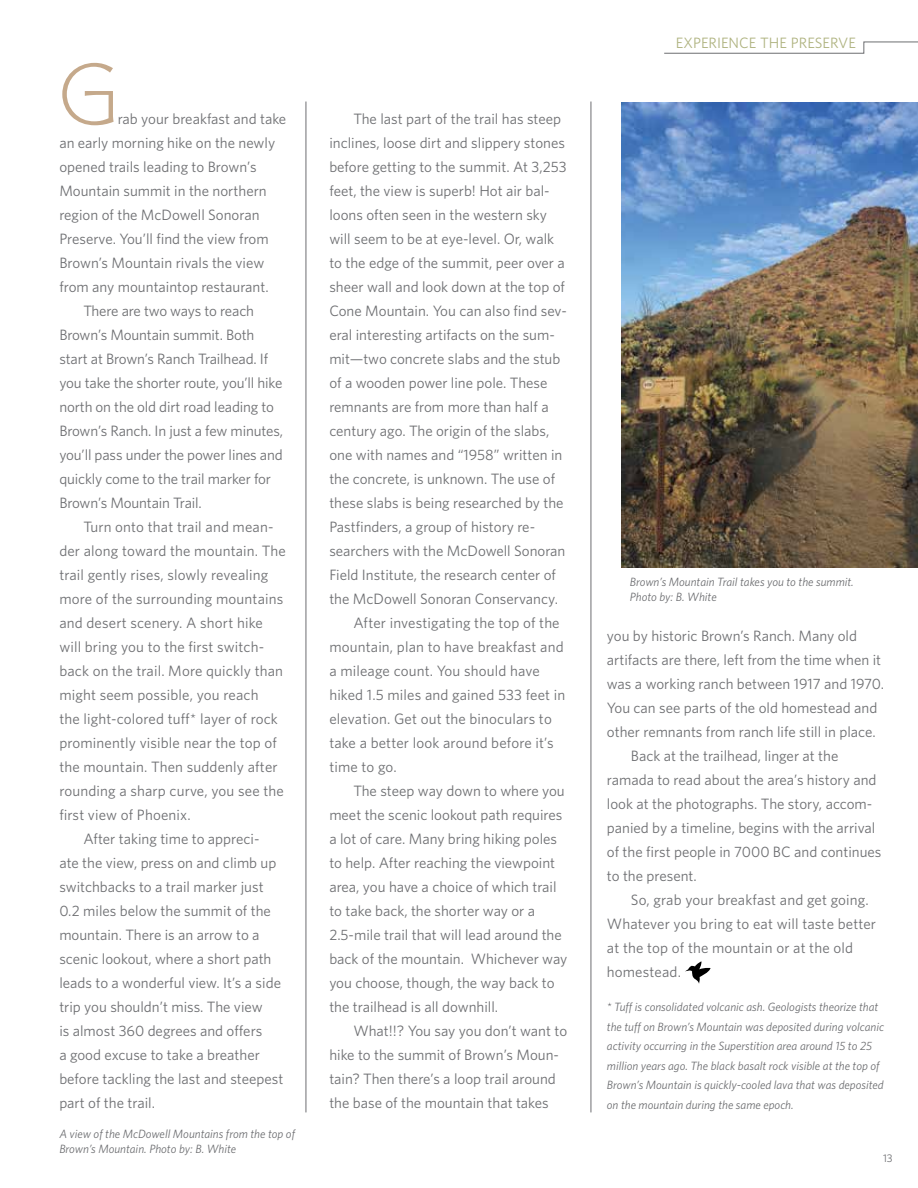
<style>
.page{position:relative;width:918px;height:1188px;background:#fff}
.page>*{position:absolute;margin:0;border:0;box-sizing:border-box;transform-origin:0 0}
.t1{font:90px "Wade Sans Light Plain";color:#c5a98b}
.t2{font:15px "Whitney";color:#6d6e71}
.t3{font:15px "Whitney";color:#afb380}
.t4{font:italic 12px/19.5px "Whitney";color:#6d6e71}
.t5{font:11.1px "Whitney";color:#6d6e71}
</style>
<div class="page">
<hr style="left:306px;top:102px;width:1px;height:1010px;background:#6d6e71">
<hr style="left:591px;top:102px;width:1px;height:1010px;background:#6d6e71">
<svg style="left:664px;top:41px;width:254px;height:13px"></svg>
<img style="left:622px;top:103px;width:296px;height:464px">
<svg style="left:685px;top:961px;width:25px;height:23px"></svg>
<h1 class="t1" style="left:59px;top:40px;width:60px">G</h1>
<p class="t2" style="left:118px;top:109px;width:170px">rab your breakfast and take</p>
<p class="t2" style="left:59px;top:133px;width:217px">an early morning hike on the newly</p>
<p class="t2" style="left:59px;top:157px;width:199px">opened trails leading to Brown’s</p>
<p class="t2" style="left:59px;top:181px;width:209px">Mountain summit in the northern</p>
<p class="t2" style="left:59px;top:205px;width:202px">region of the McDowell Sonoran</p>
<p class="t2" style="left:59px;top:229px;width:211px">Preserve. You’ll find the view from</p>
<p class="t2" style="left:59px;top:253px;width:206px">Brown’s Mountain rivals the view</p>
<p class="t2" style="left:59px;top:277px;width:211px">from any mountaintop restaurant.</p>
<p class="t2" style="left:83px;top:301px;width:172px">There are two ways to reach</p>
<p class="t2" style="left:59px;top:325px;width:197px">Brown’s Mountain summit. Both</p>
<p class="t2" style="left:59px;top:349px;width:210px">start at Brown’s Ranch Trailhead. If</p>
<p class="t2" style="left:59px;top:373px;width:225px">you take the shorter route, you’ll hike</p>
<p class="t2" style="left:59px;top:397px;width:216px">north on the old dirt road leading to</p>
<p class="t2" style="left:59px;top:421px;width:225px">Brown’s Ranch. I n just a few minutes,</p>
<p class="t2" style="left:59px;top:445px;width:225px">you’ll pass under the power lines and</p>
<p class="t2" style="left:59px;top:469px;width:213px">quickly come to the trail marker for</p>
<p class="t2" style="left:59px;top:493px;width:144px">Brown’s Mountain Trail.</p>
<p class="t2" style="left:83px;top:517px;width:192px">Turn onto that trail and mean-</p>
<p class="t2" style="left:59px;top:541px;width:228px">der along toward the mountain. The</p>
<p class="t2" style="left:59px;top:565px;width:211px">trail gently rises, slowly revealing</p>
<p class="t2" style="left:59px;top:589px;width:226px">more of the surrounding mountains</p>
<p class="t2" style="left:59px;top:613px;width:205px">and desert scenery. A short hike</p>
<p class="t2" style="left:59px;top:637px;width:206px">will bring you to the first switch-</p>
<p class="t2" style="left:59px;top:661px;width:225px">back on the trail. More quickly than</p>
<p class="t2" style="left:59px;top:685px;width:201px">might seem possible, you reach</p>
<p class="t2" style="left:59px;top:709px;width:220px">the light-colored tuff* layer of rock</p>
<p class="t2" style="left:59px;top:733px;width:219px">prominently visible near the top of</p>
<p class="t2" style="left:59px;top:757px;width:220px">the mountain. Then suddenly after</p>
<p class="t2" style="left:59px;top:781px;width:226px">rounding a sharp curve, you see the</p>
<p class="t2" style="left:59px;top:805px;width:133px">first view of Phoenix.</p>
<p class="t2" style="left:83px;top:829px;width:178px">After taking time to appreci-</p>
<p class="t2" style="left:59px;top:853px;width:219px">ate the view, press on and climb up</p>
<p class="t2" style="left:59px;top:877px;width:206px">switchbacks to a trail marker just</p>
<p class="t2" style="left:59px;top:901px;width:213px">0.2 miles below the summit of the</p>
<p class="t2" style="left:59px;top:925px;width:202px">mountain. There is an arrow to a</p>
<p class="t2" style="left:59px;top:949px;width:214px">scenic lookout, where a short path</p>
<p class="t2" style="left:59px;top:973px;width:223px">leads to a wonderful view. It’s a side</p>
<p class="t2" style="left:59px;top:997px;width:205px">trip you shouldn’t miss. The view</p>
<p class="t2" style="left:59px;top:1021px;width:204px">is almost 360 degrees and offers</p>
<p class="t2" style="left:59px;top:1045px;width:202px">a good excuse to take a breather</p>
<p class="t2" style="left:59px;top:1069px;width:226px">before tackling the last and steepest</p>
<p class="t2" style="left:59px;top:1093px;width:97px">part of the trail.</p>
<p class="t4" style="left:59px;top:1127px;width:237px;line-height:15px">A view of the McDowell Mountains from the top of<br>Brown’s Mountain. Photo by: B. White</p>
<p class="t2" style="left:353px;top:109px;width:209px">The last part of the trail has steep</p>
<p class="t2" style="left:329px;top:133px;width:237px">inclines, loose dirt and slippery stones</p>
<p class="t2" style="left:329px;top:157px;width:239px">before getting to the summit. At 3,253</p>
<p class="t2" style="left:329px;top:181px;width:222px">feet, the view is superb! Hot air bal-</p>
<p class="t2" style="left:329px;top:205px;width:219px">loons often seen in the western sky</p>
<p class="t2" style="left:329px;top:229px;width:226px">will seem to be at eye-level. Or, walk</p>
<p class="t2" style="left:329px;top:253px;width:237px">to the edge of the summit, peer over a</p>
<p class="t2" style="left:329px;top:277px;width:237px">sheer wall and look down at the top of</p>
<p class="t2" style="left:329px;top:301px;width:239px">Cone Mountain. You can also find sev-</p>
<p class="t2" style="left:329px;top:325px;width:227px">eral interesting artifacts on the sum-</p>
<p class="t2" style="left:329px;top:349px;width:233px">mit—two concrete slabs and the stub</p>
<p class="t2" style="left:329px;top:373px;width:220px">of a wooden power line pole. These</p>
<p class="t2" style="left:329px;top:397px;width:221px">remnants are from more than half a</p>
<p class="t2" style="left:329px;top:421px;width:221px">century ago. The origin of the slabs,</p>
<p class="t2" style="left:329px;top:445px;width:235px">one with names and “1958” written in</p>
<p class="t2" style="left:329px;top:469px;width:227px">the concrete, is unknown. The use of</p>
<p class="t2" style="left:329px;top:493px;width:236px">these slabs is being researched by the</p>
<p class="t2" style="left:329px;top:517px;width:207px">Pastfinders, a group of history re-</p>
<p class="t2" style="left:329px;top:541px;width:238px">searchers with the McDowell Sonoran</p>
<p class="t2" style="left:329px;top:565px;width:228px">Field I nstitute, the research center of</p>
<p class="t2" style="left:329px;top:589px;width:230px">the McDowell Sonoran Conservancy.</p>
<p class="t2" style="left:353px;top:613px;width:208px">After investigating the top of the</p>
<p class="t2" style="left:329px;top:637px;width:236px">mountain, plan to have breakfast and</p>
<p class="t2" style="left:329px;top:661px;width:212px">a mileage count. You should have</p>
<p class="t2" style="left:329px;top:685px;width:238px">hiked 1.5 miles and gained 533 feet in</p>
<p class="t2" style="left:329px;top:709px;width:224px">elevation. Get out the binoculars to</p>
<p class="t2" style="left:329px;top:733px;width:226px">take a better look around before it’s</p>
<p class="t2" style="left:329px;top:757px;width:69px">time to go.</p>
<p class="t2" style="left:353px;top:781px;width:213px">The steep way down to where you</p>
<p class="t2" style="left:329px;top:805px;width:235px">meet the scenic lookout path requires</p>
<p class="t2" style="left:329px;top:829px;width:229px">a lot of care. Many bring hiking poles</p>
<p class="t2" style="left:329px;top:853px;width:227px">to help. After reaching the viewpoint</p>
<p class="t2" style="left:329px;top:877px;width:229px">area, you have a choice of which trail</p>
<p class="t2" style="left:329px;top:901px;width:207px">to take back, the shorter way or a</p>
<p class="t2" style="left:329px;top:925px;width:234px">2.5-mile trail that will lead around the</p>
<p class="t2" style="left:329px;top:949px;width:240px">back of the mountain. Whichever way</p>
<p class="t2" style="left:329px;top:973px;width:227px">you choose, though, the way back to</p>
<p class="t2" style="left:329px;top:997px;width:170px">the trailhead is all downhill.</p>
<p class="t2" style="left:353px;top:1021px;width:215px">What!!? You say you don’t want to</p>
<p class="t2" style="left:329px;top:1045px;width:231px">hike to the summit of Brown’s Moun-</p>
<p class="t2" style="left:329px;top:1069px;width:228px">tain? Then there’s a loop trail around</p>
<p class="t2" style="left:329px;top:1093px;width:221px">the base of the mountain that takes</p>
<p class="t3" style="left:676px;top:33px;width:34px">EXPERIENCE</p>
<p class="t3" style="left:760px;top:33px;width:48px">THE PRESER</p>
<p class="t3" style="left:838px;top:33px;width:17px">VE</p>
<p class="t4" style="left:630px;top:574px;width:226px;line-height:15px">Brown’s Mountain Trail takes you to the summit.<br>Photo by: B. White</p>
<p class="t2" style="left:607px;top:626px;width:252px">you by historic Brown’s Ranch. Many old</p>
<p class="t2" style="left:607px;top:650px;width:276px">artifacts are there, left from the time when it</p>
<p class="t2" style="left:607px;top:674px;width:279px">was a working ranch between 1917 and 1970.</p>
<p class="t2" style="left:607px;top:698px;width:272px">You can see parts of the old homestead and</p>
<p class="t2" style="left:607px;top:722px;width:270px">other remnants from ranch life still in place.</p>
<p class="t2" style="left:631px;top:746px;width:209px">Back at the trailhead, linger at the</p>
<p class="t2" style="left:607px;top:770px;width:271px">ramada to read about the area’s history and</p>
<p class="t2" style="left:607px;top:794px;width:267px">look at the photographs. The story, accom-</p>
<p class="t2" style="left:607px;top:818px;width:270px">panied by a timeline, begins with the arrival</p>
<p class="t2" style="left:607px;top:842px;width:276px">of the first people in 7000 BC and continues</p>
<p class="t2" style="left:607px;top:866px;width:91px">to the present.</p>
<p class="t2" style="left:631px;top:890px;width:239px">So, grab your breakfast and get going.</p>
<p class="t2" style="left:607px;top:914px;width:271px">Whatever you bring to eat will taste better</p>
<p class="t2" style="left:607px;top:938px;width:248px">at the top of the mountain or at the old</p>
<p class="t2" style="left:607px;top:962px;width:76px">homestead.</p>
<p class="t4" style="left:607px;top:997px;width:279px">* Tuff is consolidated volcanic ash. Geologists theorize that the tuff on Brown’s Mountain was deposited during volcanic activity occurring in the Superstition area around 15 to 25 million years ago. The black basalt rock visible at the top of Brown’s Mountain is quickly-cooled lava that was deposited on the mountain during the same epoch.</p>
<p class="t5" style="left:883px;top:1150px;width:11px">13</p>
</div>
